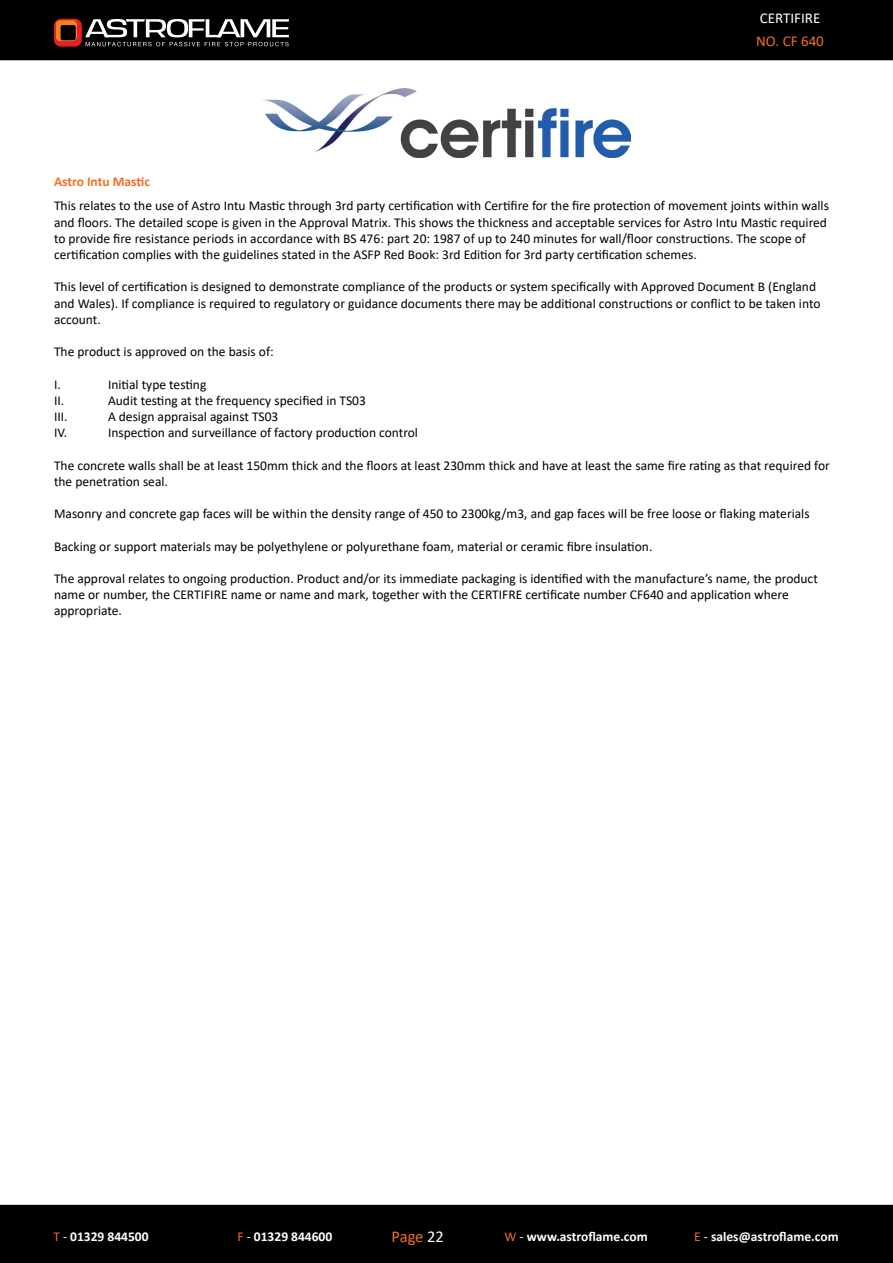
<style>
.page{position:relative;width:893px;height:1263px;background:#fff}
.page>*{position:absolute;margin:0;border:0;box-sizing:border-box;transform-origin:0 0}
.t1{font:16.5px "Calibri";letter-spacing:-.005em;color:#f36e25}
.t2{font:15px "Calibri";color:#fff}
.t3{font:15px "Calibri";color:#f36e25}
.t4{font:13.5px/16.2px "Calibri";color:#000}
.t5{font:700 13.5px "Calibri";color:#fff}
.t6{font:700 13.5px "Calibri";color:#f36e25}
.s1{font-weight:400;color:#f36e25}
.s2{font-weight:400}
.s3{color:#fff}
</style>
<div class="page">
<div style="left:0;top:0;width:893px;height:60px;background:#000"></div>
<div style="left:0;top:1205px;width:893px;height:58px;background:#000"></div>
<svg style="left:54px;top:19px;width:235px;height:28px"></svg>
<img style="left:262px;top:88px;width:369px;height:69px">
<p class="t2" style="left:760px;top:7px;width:62px">CERTIFIRE</p>
<p class="t3" style="left:756px;top:30px;width:69px">NO. CF 640</p>
<p class="t6" style="left:54px;top:172px;width:97px">Astro Intu Mastic</p>
<p class="t4" style="left:54px;top:197px;width:776px">This relates to the use of Astro Intu Mastic through 3rd party certification with Certifire for the fire protection of movement joints within walls and floors. The detailed scope is given in the Approval Matrix. This shows the thickness and acceptable services for Astro Intu Mastic required to provide fire resistance periods in accordance with BS 476: part 20: 1987 of up to 240 minutes for wall/floor constructions. The scope of certification complies with the guidelines stated in the ASFP Red Book: 3rd Edition for 3rd party certification schemes.</p>
<p class="t4" style="left:54px;top:278px;width:768px">This level of certification is designed to demonstrate compliance of the products or system specifically with Approved Document B (England and Wales). If compliance is required to regulatory or guidance documents there may be additional constructions or conflict to be taken into account.</p>
<p class="t4" style="left:54px;top:343px;width:221px">The product is approved on the basis of:</p>
<p class="t4" style="left:54px;top:376px;width:8px">I.</p>
<p class="t4" style="left:108px;top:376px;width:100px">Initial type testing</p>
<p class="t4" style="left:54px;top:392px;width:12px">II.</p>
<p class="t4" style="left:108px;top:392px;width:259px">Audit testing at the frequency specified in TS03</p>
<p class="t4" style="left:54px;top:408px;width:15px">III.</p>
<p class="t4" style="left:108px;top:408px;width:172px">A design appraisal against TS03</p>
<p class="t4" style="left:54px;top:424px;width:15px">IV.</p>
<p class="t4" style="left:108px;top:424px;width:312px">Inspection and surveillance of factory production control</p>
<p class="t4" style="left:54px;top:457px;width:777px">The concrete walls shall be at least 150mm thick and the floors at least 230mm thick and have at least the same fire rating as that required for the penetration seal.</p>
<p class="t4" style="left:54px;top:505px;width:757px">Masonry and concrete gap faces will be within the density range of 450 to 2300kg/m3, and gap faces will be free loose or flaking materials</p>
<p class="t4" style="left:54px;top:538px;width:600px">Backing or support materials may be polyethylene or polyurethane foam, material or ceramic fibre insulation.</p>
<p class="t4" style="left:54px;top:570px;width:765px">The approval relates to ongoing production. Product and/or its immediate packaging is identified with the manufacture’s name, the product name or number, the CERTIFIRE name or name and mark, together with the CERTIFRE certificate number CF640 and application where appropriate.</p>
<p class="t5" style="left:53px;top:1227px;width:97px"><span class="s1">T</span> <span class="s2">-</span> 01329 844500</p>
<p class="t5" style="left:238px;top:1227px;width:96px"><span class="s1">F</span> <span class="s2">-</span> 01329 844600</p>
<p class="t1" style="left:392px;top:1225px;width:54px">Page <span class="s3">22</span></p>
<p class="t5" style="left:505px;top:1227px;width:145px"><span class="s1">W</span> <span class="s2">-</span> www.astroflame.com</p>
<p class="t5" style="left:694px;top:1227px;width:146px"><span class="s1">E</span> <span class="s2">-</span> sales@astroflame.com</p>
</div>
